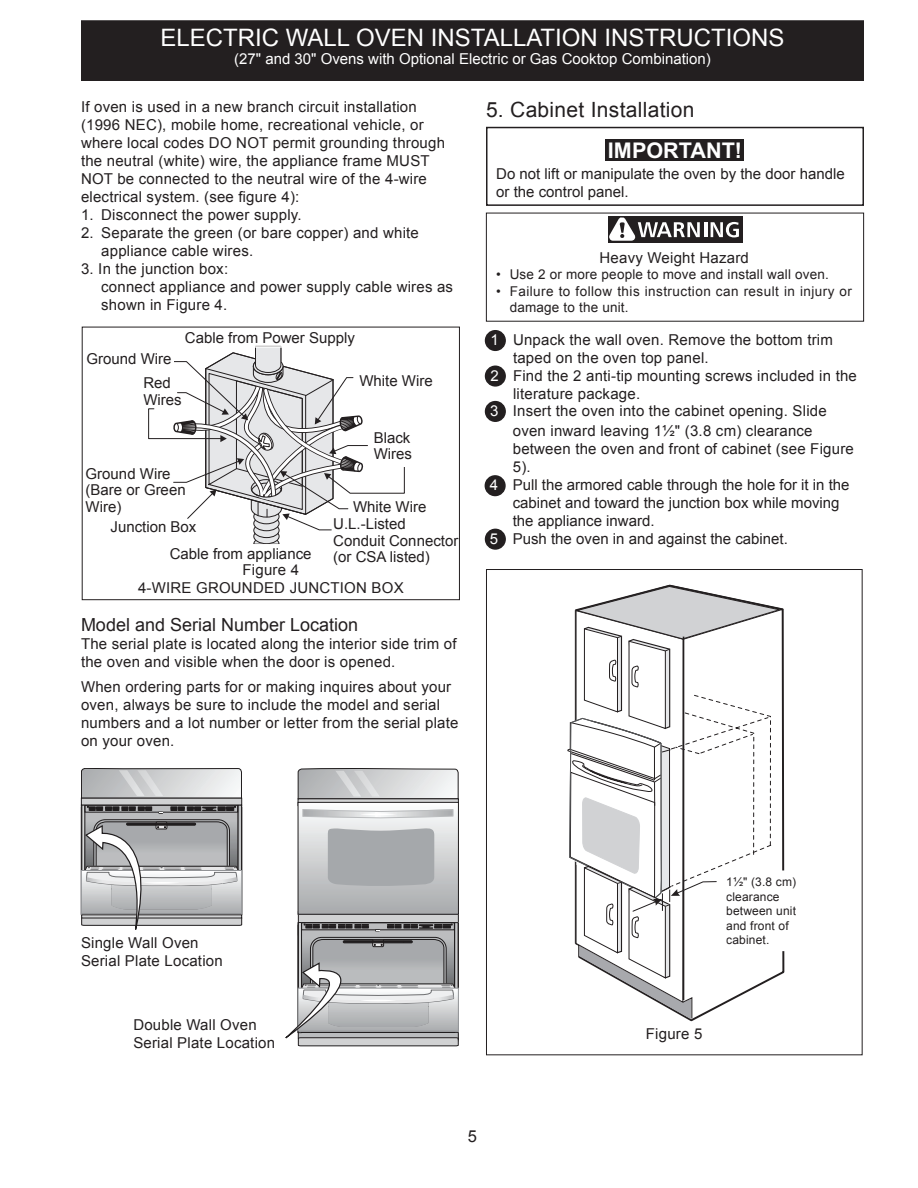
<style>
.page{position:relative;width:918px;height:1188px;background:#fff}
.page>*{position:absolute;margin:0;border:0;box-sizing:border-box;transform-origin:0 0}
.t1{font:24px "Arial";color:#fff}
.t2{font:700 21.6px "Arial";color:#fff}
.t3{font:21px "Arial";letter-spacing:.015em;color:#231f20}
.t4{font:18px "Arial";color:#231f20}
.t5{font:16.5px "Arial";color:#231f20}
.t6{font:15px/18px "Arial";letter-spacing:.015em;color:#231f20}
.t7{font:15px "Arial";color:#fff}
.t8{font:13.5px/16.2px "Arial";letter-spacing:.035em;color:#231f20}
.t9{font:13.5px "Arial";letter-spacing:.015em;color:#231f20}
.t10{font:12px/14.4px "Arial";letter-spacing:.015em;color:#231f20}
.s1{color:#fff}
</style>
<div class="page">
<div style="left:82px;top:21px;width:781px;height:59px;background:#231f20"></div>
<div style="left:81px;top:20px;width:783px;height:61px;border:2px solid #231f20"></div>
<div style="left:81px;top:805px;width:4px;height:110px;border:1px solid #201d1e"></div>
<div style="left:238px;top:805px;width:4px;height:110px;border:1px solid #201d1e"></div>
<svg style="left:87px;top:814px;width:149px;height:6px"></svg>
<svg style="left:85px;top:805px;width:153px;height:9px"></svg>
<div style="left:81px;top:798px;width:161px;height:7px;background:#d1d2d3"></div>
<hr style="left:81px;top:805px;width:1px;height:110px;background:#201d1e">
<hr style="left:241px;top:805px;width:1px;height:110px;background:#201d1e">
<svg style="left:81px;top:768px;width:161px;height:31px;background:#c3c5c6"></svg>
<svg style="left:81px;top:820px;width:161px;height:110px;background:#b2b3b5"></svg>
<svg style="left:298px;top:799px;width:160px;height:7px"></svg>
<div style="left:298px;top:911px;width:161px;height:24px;background:linear-gradient(to right,#d1d2d3,#d1d2d3);border:1px solid #201d1e"></div>
<div style="left:302px;top:923px;width:153px;height:109px;background:linear-gradient(to right,#bbbcbe,#bbbcbe)"></div>
<svg style="left:301px;top:923px;width:154px;height:8px"></svg>
<hr style="left:298px;top:923px;width:1px;height:109px;background:#201d1e">
<hr style="left:458px;top:923px;width:1px;height:109px;background:#201d1e">
<div style="left:298px;top:802px;width:160px;height:112px;background:linear-gradient(to bottom,#fcfefe,#a7a9ab)"></div>
<div style="left:298px;top:802px;width:161px;height:112px;border:1px solid #201d1e"></div>
<svg style="left:328px;top:828px;width:106px;height:59px;background:#a7aaad"></svg>
<svg style="left:302px;top:809px;width:151px;height:9px"></svg>
<svg style="left:285px;top:937px;width:174px;height:109px;background:#b4b5b7"></svg>
<svg style="left:298px;top:768px;width:161px;height:31px;background:#c6c7c9"></svg>
<div style="left:82px;top:327px;width:378px;height:273px;border:1px solid #231f20"></div>
<svg style="left:148px;top:345px;width:257px;height:199px"></svg>
<div style="left:396px;top:456px;width:12px;height:11px;background:#fff"></div>
<div style="left:154px;top:493px;width:17px;height:12px;background:#fff"></div>
<div style="left:147px;top:351px;width:27px;height:19px;background:#fff"></div>
<div style="left:485px;top:476px;width:20px;height:19px;background:#231f20;border-radius:50%"></div>
<div style="left:485px;top:475px;width:21px;height:21px;border:2px solid #231f20;border-radius:50%"></div>
<div style="left:486px;top:529px;width:19px;height:20px;background:#231f20;border-radius:50%"></div>
<div style="left:485px;top:529px;width:21px;height:21px;border:2px solid #231f20;border-radius:50%"></div>
<div style="left:486px;top:402px;width:19px;height:19px;background:#231f20;border-radius:50%"></div>
<div style="left:485px;top:401px;width:21px;height:21px;border:2px solid #231f20;border-radius:50%"></div>
<div style="left:486px;top:366px;width:19px;height:20px;background:#231f20;border-radius:50%"></div>
<div style="left:485px;top:366px;width:21px;height:21px;border:2px solid #231f20;border-radius:50%"></div>
<div style="left:486px;top:331px;width:19px;height:19px;background:#231f20;border-radius:50%"></div>
<div style="left:485px;top:330px;width:21px;height:21px;border:2px solid #231f20;border-radius:50%"></div>
<div style="left:608px;top:216px;width:134px;height:26px;background:#231f20"></div>
<hr style="left:704px;top:222px;width:3px;height:15px;background:#fff">
<svg style="left:711px;top:222px;width:28px;height:15px"></svg>
<svg style="left:608px;top:217px;width:92px;height:26px"></svg>
<div style="left:486px;top:127px;width:378px;height:79px;border:2px solid #231f20"></div>
<svg style="left:567px;top:584px;width:217px;height:436px"></svg>
<div style="left:725px;top:871px;width:87px;height:79px;background:#fff"></div>
<div style="left:605px;top:140px;width:138px;height:21px;background:#231f20"></div>
<h1 class="t1" style="left:161px;top:22px;width:626px">ELECTRIC WALL OVEN INSTALLATION INSTRUCTIONS</h1>
<p class="t7" style="left:234px;top:49px;width:478px">(27" and 30" Ovens with Optional Electric or Gas Cooktop Combination)</p>
<p class="t6" style="left:81px;top:98px;width:366px">If oven is used in a new branch circuit installation (1996 NEC), mobile home, recreational vehicle, or where local codes DO NOT permit grounding through the neutral (white) wire, the appliance frame MUST NOT be connected to the neutral wire of the 4-wire electrical system. (see figure 4):</p>
<p class="t6" style="left:81px;top:206px;width:222px">1. Disconnect the power supply.</p>
<p class="t6" style="left:101px;top:224px;width:319px;text-indent:-20px">2. Separate the green (or bare copper) and white appliance cable wires.</p>
<p class="t6" style="left:101px;top:260px;width:353px;text-indent:-20px">3. In the junction box:<br>connect appliance and power supply cable wires as shown in Figure 4.</p>
<p class="t6" style="left:86px;top:350px;width:87px">Ground Wire</p>
<p class="t6" style="left:185px;top:329px;width:172px">Cable from Power Supply</p>
<p class="t6" style="left:143px;top:375px;width:40px;line-height:16.5px">Red<br>Wires</p>
<p class="t6" style="left:86px;top:465px;width:102px;line-height:16.5px">Ground Wire (Bare or Green<br>Wire)</p>
<p class="t6" style="left:359px;top:372px;width:75px">White Wire</p>
<p class="t6" style="left:374px;top:430px;width:40px;line-height:16.5px">Black<br>Wires</p>
<p class="t6" style="left:353px;top:498px;width:75px">White Wire</p>
<p class="t6" style="left:333px;top:516px;width:127px;line-height:16.5px">U.L.-Listed<br>Conduit Connector (or CSA listed)</p>
<p class="t6" style="left:170px;top:514px;width:143px;line-height:26.4px;text-indent:-59px">Junction Box<br>Cable from appliance</p>
<p class="t6" style="left:138px;top:561px;width:267px;text-align:center">Figure 4<br>4-WIRE GROUNDED JUNCTION BOX</p>
<p class="t4" style="left:81px;top:613px;width:279px">Model and Serial Number Location</p>
<p class="t6" style="left:81px;top:635px;width:377px">The serial plate is located along the interior side trim of the oven and visible when the door is opened.</p>
<p class="t6" style="left:81px;top:678px;width:379px">When ordering parts for or making inquires about your oven, always be sure to include the model and serial numbers and a lot number or letter from the serial plate on your oven.</p>
<h3 class="t3" style="left:486px;top:95px;width:210px">5. Cabinet Installation</h3>
<h2 class="t2" style="left:608px;top:136px;width:136px">IMPORTANT!</h2>
<p class="t6" style="left:496px;top:165px;width:350px">Do not lift or manipulate the oven by the door handle or the control panel.</p>
<p class="t6" style="left:600px;top:249px;width:151px">Heavy Weight Hazard</p>
<p class="t9" style="left:496px;top:266px;width:334px">• Use 2 or more people to move and install wall oven.</p>
<p class="t8" style="left:510px;top:283px;width:344px;text-indent:-14px">• Failure to follow this instruction can result in injury or damage to the unit.</p>
<p class="t6" style="left:490px;top:330px;width:344px"><span class="s1">1</span> Unpack the wall oven. Remove the bottom trim</p>
<p class="t6" style="left:513px;top:348px;width:197px">taped on the oven top panel.</p>
<p class="t6" style="left:490px;top:366px;width:368px"><span class="s1">2</span> Find the 2 anti-tip mounting screws included in the</p>
<p class="t6" style="left:513px;top:384px;width:129px">literature package.</p>
<p class="t6" style="left:490px;top:402px;width:338px"><span class="s1">3</span> Insert the oven into the cabinet opening. Slide</p>
<p class="t6" style="left:513px;top:422px;width:301px">oven inward leaving 1½" (3.8 cm) clearance</p>
<p class="t6" style="left:513px;top:440px;width:343px">between the oven and front of cabinet (see Figure</p>
<p class="t6" style="left:513px;top:458px;width:19px">5).</p>
<p class="t6" style="left:490px;top:476px;width:361px"><span class="s1">4</span> Pull the armored cable through the hole for it in the</p>
<p class="t6" style="left:513px;top:494px;width:328px">cabinet and toward the junction box while moving</p>
<p class="t6" style="left:513px;top:512px;width:143px">the appliance inward.</p>
<p class="t6" style="left:490px;top:530px;width:300px"><span class="s1">5</span> Push the oven in and against the cabinet.</p>
<p class="t6" style="left:81px;top:934px;width:143px">Single Wall Oven<br>Serial Plate Location</p>
<p class="t6" style="left:133px;top:1016px;width:143px">Double Wall Oven<br>Serial Plate Location</p>
<p class="t5" style="left:468px;top:1126px;width:11px">5</p>
<p class="t10" style="left:726px;top:875px;width:72px">1½" (3.8 cm) clearance between unit and front of cabinet.</p>
<p class="t6" style="left:646px;top:1025px;width:58px">Figure 5</p>
</div>
